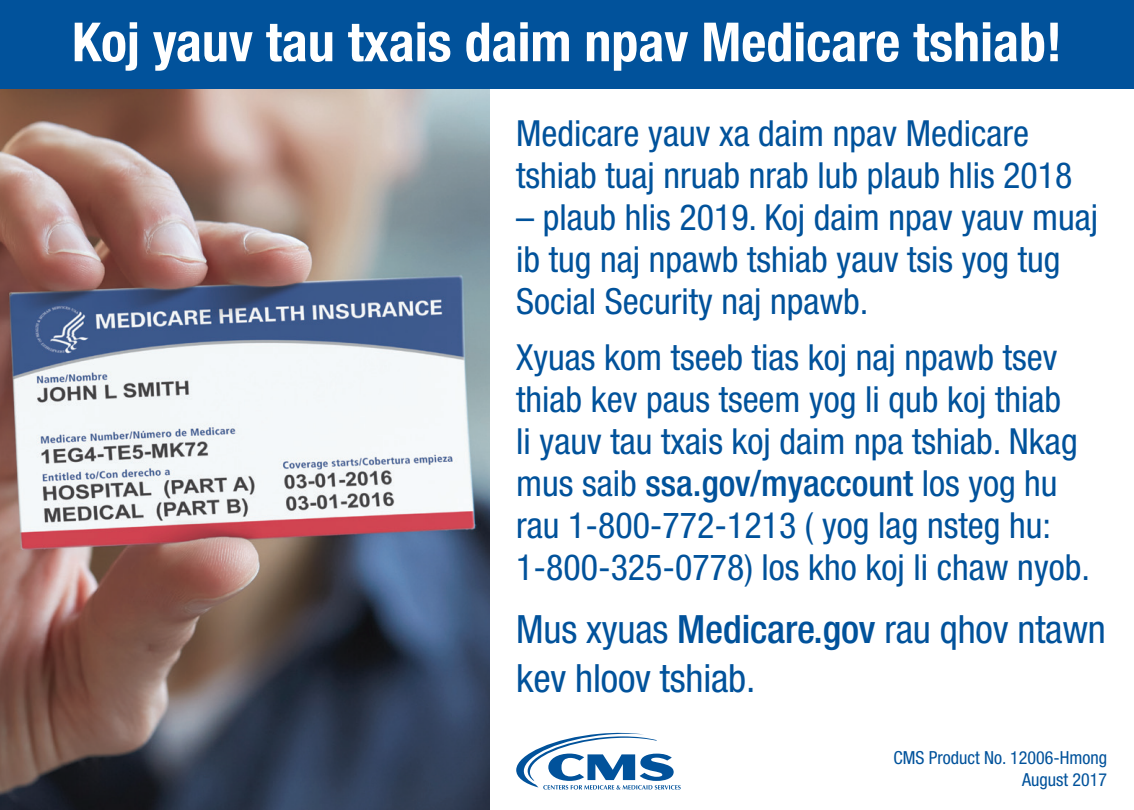
<style>
.page{position:relative;width:1134px;height:810px;background:#fff}
.page>*{position:absolute;margin:0;border:0;box-sizing:border-box;transform-origin:0 0}
.t1{font:700 condensed 54px "Helvetica Neue LT Std";color:#fff}
.t2{font:condensed 39px/49.5px "Helvetica Neue LT Std";letter-spacing:-.005em;color:#01529b}
.t3{font:condensed 36px "Helvetica Neue LT Std";color:#01529b}
.t4{font:500 condensed 36px "Helvetica Neue LT Std";color:#01529b}
.t5{font:condensed 18px/21.6px "Helvetica Neue LT Std";color:#01529b;text-align:right}
.s1{font-weight:400}
.s2{font-weight:500}
</style>
<div class="page">
<img style="left:0;top:89px;width:489px;height:721px">
<div style="left:0;top:0;width:1134px;height:89px;background:#01529b"></div>
<svg style="left:516px;top:733px;width:165px;height:57px"></svg>
<h1 class="t1" style="left:72px;top:9px;width:992px">Koj yauv tau txais daim npav Medicare tshiab!</h1>
<p class="t3" style="left:516px;top:113px;width:514px">Medicare yauv xa daim npav Medicare</p>
<p class="t3" style="left:516px;top:155px;width:558px">tshiab tuaj nruab nrab lub plaub hlis 2018</p>
<p class="t3" style="left:516px;top:197px;width:584px">– plaub hlis 2019. Koj daim npav yauv muaj</p>
<p class="t3" style="left:516px;top:239px;width:546px">ib tug naj npawb tshiab yauv tsis yog tug</p>
<p class="t3" style="left:516px;top:281px;width:354px">Social Security naj npawb.</p>
<p class="t3" style="left:516px;top:336px;width:543px">Xyuas kom tseeb tias koj naj npawb tsev</p>
<p class="t3" style="left:516px;top:378px;width:546px">thiab kev paus tseem yog li qub koj thiab</p>
<p class="t3" style="left:516px;top:420px;width:563px">li yauv tau txais koj daim npa tshiab. Nkag</p>
<p class="t4" style="left:516px;top:462px;width:543px"><span class="s1">mus saib</span> ssa.gov/myaccount <span class="s1">los yog hu</span></p>
<p class="t3" style="left:516px;top:504px;width:536px">rau 1-800-772-1213 ( yog lag nsteg hu:</p>
<p class="t3" style="left:516px;top:546px;width:575px">1-800-325-0778) los kho koj li chaw nyob.</p>
<p class="t2" style="left:516px;top:604px;width:591px">Mus xyuas <span class="s2">Medicare.gov</span> rau qhov ntawn kev hloov tshiab.</p>
<p class="t5" style="left:894px;top:747px;width:215px">CMS Product No. 12006-Hmong<br>August 2017</p>
</div>
